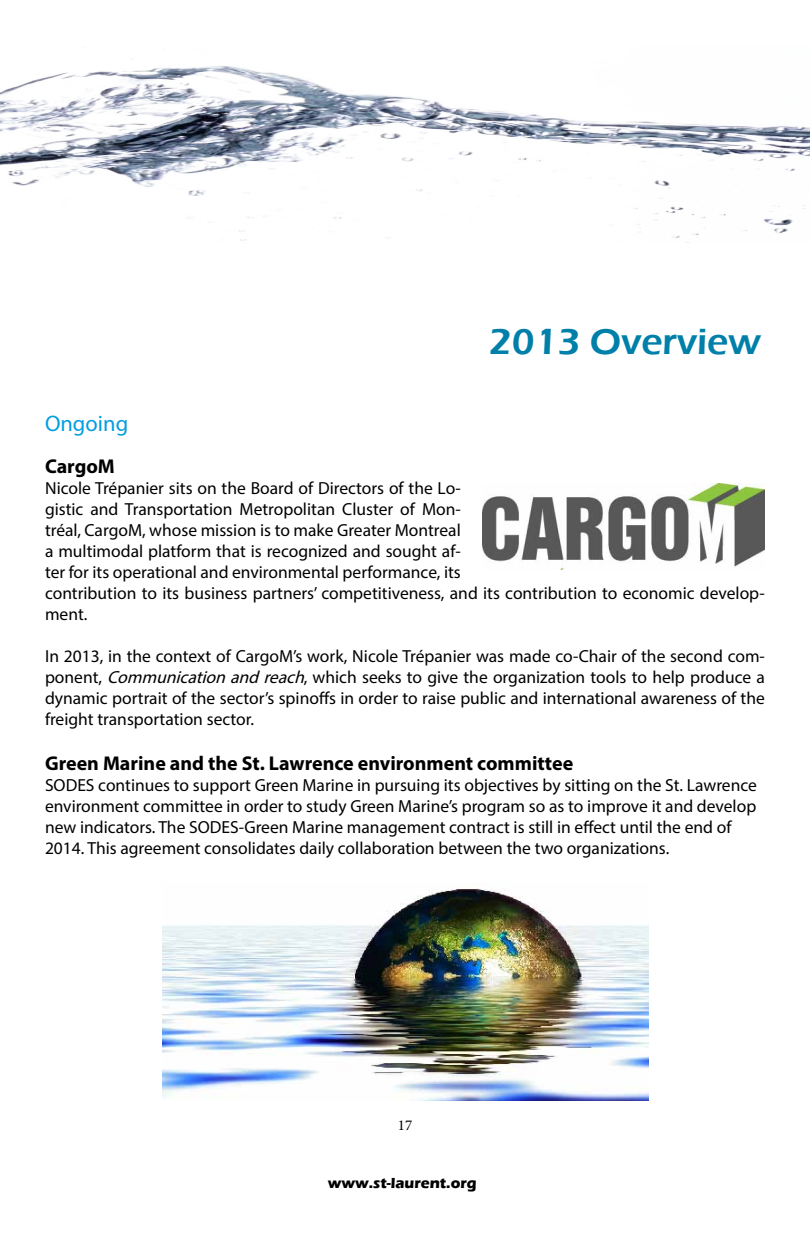
<style>
.page{position:relative;width:810px;height:1241px;background:#fff}
.page>*{position:absolute;margin:0;border:0;box-sizing:border-box;transform-origin:0 0}
.t1{font:600 37.5px "Eras ITC";color:#0080a9}
.t2{font:22.5px "Myriad Pro";color:#009ee0}
.t3{font:700 20px "Myriad Pro";color:#000}
.t4{font:17.5px/21px "Myriad Pro";color:#000}
.t5{font:700 15px "Eras ITC";color:#000}
.t6{font:15px "Minion Pro";color:#000}
.s1{font-style:italic}
</style>
<div class="page">
<img style="left:0;top:66px;width:810px;height:177px">
<svg style="left:488px;top:232px;width:93px;height:11px"></svg>
<img style="left:482px;top:484px;width:283px;height:85px">
<img style="left:163px;top:889px;width:486px;height:211px">
<h1 class="t1" style="left:489px;top:320px;width:273px">2013 Overview</h1>
<p class="t2" style="left:45px;top:409px;width:85px">Ongoing</p>
<p class="t3" style="left:45px;top:453px;width:71px">CargoM</p>
<p class="t4" style="left:45px;top:477px;width:722px">Nicole Trépanier sits on the Board of Directors of the Lo-<br>gistic and Transportation Metropolitan Cluster of Mon-<br>tréal, CargoM, whose mission is to make Greater Montreal<br>a multimodal platform that is recognized and sought af-<br>ter for its operational and environmental performance, its<br>contribution to its business partners’ competitiveness, and its contribution to economic develop&shy;ment.</p>
<p class="t4" style="left:45px;top:645px;width:722px;text-align:justify">In 2013, in the context of CargoM’s work, Nicole Trépanier was made co-Chair of the second com&shy;ponent, <span class="s1">Communicationandreach</span>, which seeks to give the organization tools to help produce a dynamic portrait of the sector’s spinoffs in order to raise public and international awareness of the freight transportation sector.</p>
<p class="t3" style="left:45px;top:750px;width:530px">Green Marine and the St. Lawrence environment committee</p>
<p class="t4" style="left:45px;top:774px;width:713px">SODES continues to support Green Marine in pursuing its objectives by sitting on the St. Lawrence environment committee in order to study Green Marine’s program so as to improve it and develop new indicators. The SODES-Green Marine management contract is still in effect until the end of 2014. This agreement consolidates daily collaboration between the two organizations.</p>
<p class="t6" style="left:398px;top:1114px;width:16px">17</p>
<p class="t5" style="left:328px;top:1173px;width:150px">www.st-laurent.org</p>
</div>
